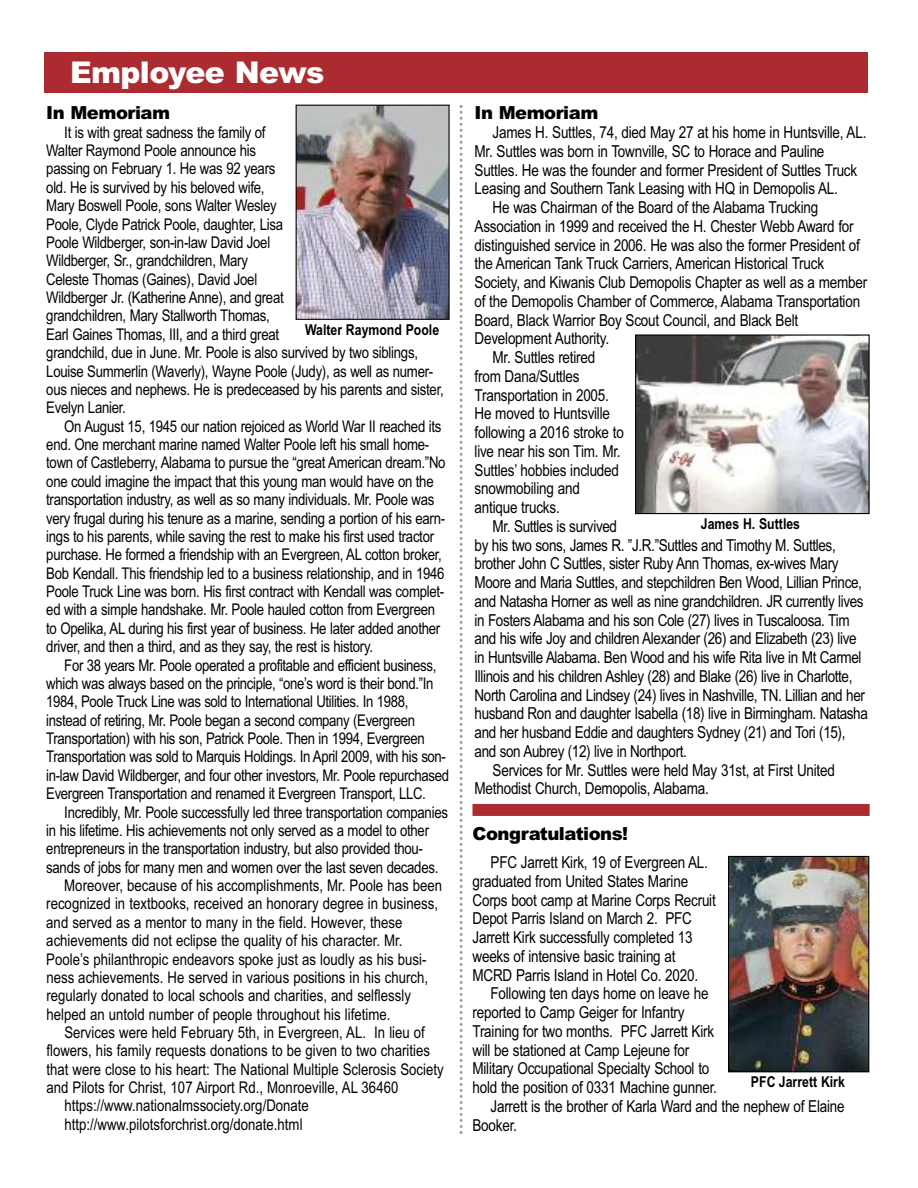
<style>
.page{position:relative;width:918px;height:1188px;background:#fff}
.page>*{position:absolute;margin:0;border:0;box-sizing:border-box;transform-origin:0 0}
.t1{font:900 30px "Arial";letter-spacing:-.02em;color:#fff}
.t2{font:900 18px "Arial";letter-spacing:-.025em;color:#000}
.t3{font:16.5px/18.8px "Arial Narrow";letter-spacing:-.015em;color:#000}
.t4{font:16.2px/18.3px "Arial Narrow";letter-spacing:-.02em;color:#000}
.t5{font:16.2px "Arial Narrow";color:#000}
.t6{font:700 15px "Arial Narrow";color:#000}
</style>
<div class="page">
<div style="left:45px;top:52px;width:823px;height:41px;background:#ac2b31"></div>
<img style="left:730px;top:858px;width:137px;height:212px">
<div style="left:728px;top:856px;width:141px;height:216px;border:1px solid #000"></div>
<img style="left:298px;top:107px;width:150px;height:211px">
<div style="left:296px;top:105px;width:154px;height:215px;border:1px solid #000"></div>
<img style="left:637px;top:336px;width:231px;height:176px">
<div style="left:635px;top:334px;width:235px;height:180px;border:1px solid #000"></div>
<svg style="left:460px;top:105px;width:3px;height:1029px"></svg>
<div style="left:472px;top:804px;width:398px;height:12px;background:#ac2b31"></div>
<h1 class="t1" style="left:70px;top:55px;width:256px">Employee News</h1>
<p class="t2" style="left:46px;top:103px;width:125px">In Memoriam</p>
<p class="t4" style="left:46px;top:123px;width:399px;text-indent:18px">It is with great sadness the family of<br>Walter Raymond Poole announce his<br>passing on February 1. He was 92 years<br>old. He is survived by his beloved wife,<br>Mary Boswell Poole, sons Walter Wesley<br>Poole, Clyde Patrick Poole, daughter, Lisa<br>Poole Wildberger, son-in-law David Joel<br>Wildberger, Sr., grandchildren, Mary<br>Celeste Thomas (Gaines), David Joel<br>Wildberger Jr. (Katherine Anne), and great<br>grandchildren, Mary Stallworth Thomas,<br>Earl Gaines Thomas, III, and a third great<br>grandchild, due in June. Mr. Poole is also survived by two siblings, Louise Summerlin (Waverly), Wayne Poole (Judy), as well as numer&shy;ous nieces and nephews. He is predeceased by his parents and sister, Evelyn Lanier.</p>
<p class="t4" style="left:46px;top:417px;width:401px;text-indent:18px">On August 15, 1945 our nation rejoiced as World War II reached its end. One merchant marine named Walter Poole left his small home&shy;town of Castleberry, Alabama to pursue the “great American dream.”No one could imagine the impact that this young man would have on the transportation industry, as well as so many individuals. Mr. Poole was very frugal during his tenure as a marine, sending a portion of his earn&shy;ings to his parents, while saving the rest to make his first used tractor purchase. He formed a friendship with an Evergreen, AL cotton broker, Bob Kendall. This friendship led to a business relationship, and in 1946<br>Poole Truck Line was born. His first contract with Kendall was complet&shy;ed with a simple handshake. Mr. Poole hauled cotton from Evergreen to Opelika, AL during his first year of business. He later added another driver, and then a third, and as they say, the rest is history.</p>
<p class="t4" style="left:46px;top:656px;width:404px;text-indent:18px">For 38 years Mr. Poole operated a profitable and efficient business, which was always based on the principle, “one’s word is their bond.”In 1984, Poole Truck Line was sold to International Utilities. In 1988, instead of retiring, Mr. Poole began a second company (Evergreen Transportation) with his son, Patrick Poole. Then in 1994, Evergreen Transportation was sold to Marquis Holdings. In April 2009, with his son&shy;in-law David Wildberger, and four other investors, Mr. Poole repurchased Evergreen Transportation and renamed it Evergreen Transport, LLC.</p>
<p class="t4" style="left:64px;top:803px;width:385px">Incredibly, Mr. Poole successfully led three transportation companies</p>
<p class="t4" style="left:46px;top:821px;width:384px">in his lifetime. His achievements not only served as a model to other</p>
<p class="t4" style="left:46px;top:840px;width:378px">entrepreneurs in the transportation industry, but also provided thou-</p>
<p class="t4" style="left:46px;top:858px;width:394px">sands of jobs for many men and women over the last seven decades.</p>
<p class="t5" style="left:64px;top:876px;width:379px">Moreover, because of his accomplishments, Mr. Poole has been</p>
<p class="t5" style="left:46px;top:894px;width:393px">recognized in textbooks, received an honorary degree in business,</p>
<p class="t5" style="left:46px;top:913px;width:358px">and served as a mentor to many in the field. However, these</p>
<p class="t5" style="left:46px;top:931px;width:358px">achievements did not eclipse the quality of his character. Mr.</p>
<p class="t5" style="left:46px;top:949px;width:382px">Poole’s philanthropic endeavors spoke just as loudly as his busi-</p>
<p class="t5" style="left:46px;top:968px;width:383px">ness achievements. He served in various positions in his church,</p>
<p class="t5" style="left:46px;top:986px;width:366px">regularly donated to local schools and charities, and selflessly</p>
<p class="t5" style="left:46px;top:1005px;width:346px">helped an untold number of people throughout his lifetime.</p>
<p class="t5" style="left:64px;top:1023px;width:362px">Services were held February 5th, in Evergreen, AL. In lieu of</p>
<p class="t5" style="left:46px;top:1041px;width:385px">flowers, his family requests donations to be given to two charities</p>
<p class="t5" style="left:46px;top:1060px;width:399px">that were close to his heart: The National Multiple Sclerosis Society</p>
<p class="t5" style="left:46px;top:1078px;width:353px">and Pilots for Christ, 107 Airport Rd., Monroeville, AL 36460</p>
<p class="t5" style="left:64px;top:1096px;width:246px">https://www.nationalmssociety.org/Donate</p>
<p class="t5" style="left:64px;top:1115px;width:240px">http://www.pilotsforchrist.org/donate.html</p>
<p class="t6" style="left:305px;top:321px;width:136px">Walter Raymond Poole</p>
<p class="t2" style="left:475px;top:103px;width:125px">In Memoriam</p>
<p class="t3" style="left:493px;top:123px;width:375px">James H. Suttles, 74, died May 27 at his home in Huntsville, AL.</p>
<p class="t3" style="left:475px;top:142px;width:351px">Mr. Suttles was born in Townville, SC to Horace and Pauline</p>
<p class="t3" style="left:475px;top:161px;width:384px">Suttles. He was the founder and former President of Suttles Truck</p>
<p class="t3" style="left:475px;top:179px;width:365px">Leasing and Southern Tank Leasing with HQ in Demopolis AL.</p>
<p class="t3" style="left:493px;top:198px;width:327px">He was Chairman of the Board of the Alabama Trucking</p>
<p class="t3" style="left:475px;top:217px;width:381px">Association in 1999 and received the H. Chester Webb Award for</p>
<p class="t3" style="left:475px;top:236px;width:387px">distinguished service in 2006. He was also the former President of</p>
<p class="t3" style="left:475px;top:254px;width:351px">the American Tank Truck Carriers, American Historical Truck</p>
<p class="t3" style="left:475px;top:273px;width:394px">Society, and Kiwanis Club Demopolis Chapter as well as a member</p>
<p class="t3" style="left:475px;top:292px;width:387px">of the Demopolis Chamber of Commerce, Alabama Transportation</p>
<p class="t3" style="left:475px;top:311px;width:325px">Board, Black Warrior Boy Scout Council, and Black Belt</p>
<p class="t3" style="left:475px;top:329px;width:136px">Development Authority.</p>
<p class="t3" style="left:493px;top:348px;width:104px">Mr. Suttles retired</p>
<p class="t3" style="left:475px;top:367px;width:107px">from Dana/Suttles</p>
<p class="t3" style="left:475px;top:386px;width:136px">Transportation in 2005.</p>
<p class="t3" style="left:475px;top:404px;width:137px">He moved to Huntsville</p>
<p class="t3" style="left:475px;top:423px;width:151px">following a 2016 stroke to</p>
<p class="t3" style="left:475px;top:442px;width:148px">live near his son Tim. Mr.</p>
<p class="t3" style="left:475px;top:461px;width:146px">Suttles’ hobbies included</p>
<p class="t3" style="left:475px;top:479px;width:107px">snowmobiling and</p>
<p class="t3" style="left:475px;top:498px;width:87px">antique trucks.</p>
<p class="t3" style="left:493px;top:517px;width:126px">Mr. Suttles is survived</p>
<p class="t3" style="left:475px;top:536px;width:363px">by his two sons, James R. ”J.R.”Suttles and Timothy M. Suttles,</p>
<p class="t3" style="left:475px;top:554px;width:366px">brother John C Suttles, sister Ruby Ann Thomas, ex-wives Mary</p>
<p class="t3" style="left:475px;top:573px;width:389px">Moore and Maria Suttles, and stepchildren Ben Wood, Lillian Prince,</p>
<p class="t3" style="left:475px;top:592px;width:391px">and Natasha Horner as well as nine grandchildren. JR currently lives</p>
<p class="t3" style="left:475px;top:611px;width:377px">in Fosters Alabama and his son Cole (27) lives in Tuscaloosa. Tim</p>
<p class="t3" style="left:475px;top:629px;width:384px">and his wife Joy and children Alexander (26) and Elizabeth (23) live</p>
<p class="t3" style="left:475px;top:648px;width:389px">in Huntsville Alabama. Ben Wood and his wife Rita live in Mt Carmel</p>
<p class="t3" style="left:475px;top:667px;width:379px">Illinois and his children Ashley (28) and Blake (26) live in Charlotte,</p>
<p class="t3" style="left:475px;top:686px;width:392px">North Carolina and Lindsey (24) lives in Nashville, TN. Lillian and her</p>
<p class="t3" style="left:475px;top:704px;width:395px">husband Ron and daughter Isabella (18) live in Birmingham. Natasha</p>
<p class="t3" style="left:475px;top:723px;width:372px">and her husband Eddie and daughters Sydney (21) and Tori (15),</p>
<p class="t3" style="left:475px;top:742px;width:214px">and son Aubrey (12) live in Northport.</p>
<p class="t3" style="left:493px;top:761px;width:344px">Services for Mr. Suttles were held May 31st, at First United</p>
<p class="t3" style="left:475px;top:779px;width:236px">Methodist Church, Demopolis, Alabama.</p>
<p class="t6" style="left:701px;top:515px;width:101px">James H. Suttles</p>
<p class="t2" style="left:472px;top:823px;width:157px">Congratulations!</p>
<p class="t3" style="left:472px;top:853px;width:245px;text-indent:18px">PFC Jarrett Kirk, 19 of Evergreen AL. graduated from United States Marine Corps boot camp at Marine Corps Recruit Depot Parris Island on March 2. PFC Jarrett Kirk successfully completed 13 weeks of intensive basic training at MCRD Parris Island in Hotel Co. 2020.</p>
<p class="t3" style="left:491px;top:984px;width:219px">Following ten days home on leave he</p>
<p class="t3" style="left:472px;top:1003px;width:214px">reported to Camp Geiger for Infantry</p>
<p class="t3" style="left:472px;top:1022px;width:243px">Training for two months. PFC Jarrett Kirk</p>
<p class="t3" style="left:472px;top:1041px;width:218px">will be stationed at Camp Lejeune for</p>
<p class="t3" style="left:472px;top:1059px;width:238px">Military Occupational Specialty School to</p>
<p class="t3" style="left:472px;top:1078px;width:246px">hold the position of 0331 Machine gunner.</p>
<p class="t3" style="left:491px;top:1097px;width:356px">Jarrett is the brother of Karla Ward and the nephew of Elaine</p>
<p class="t3" style="left:472px;top:1116px;width:46px">Booker.</p>
<p class="t6" style="left:751px;top:1073px;width:95px">PFC Jarrett Kirk</p>
</div>
